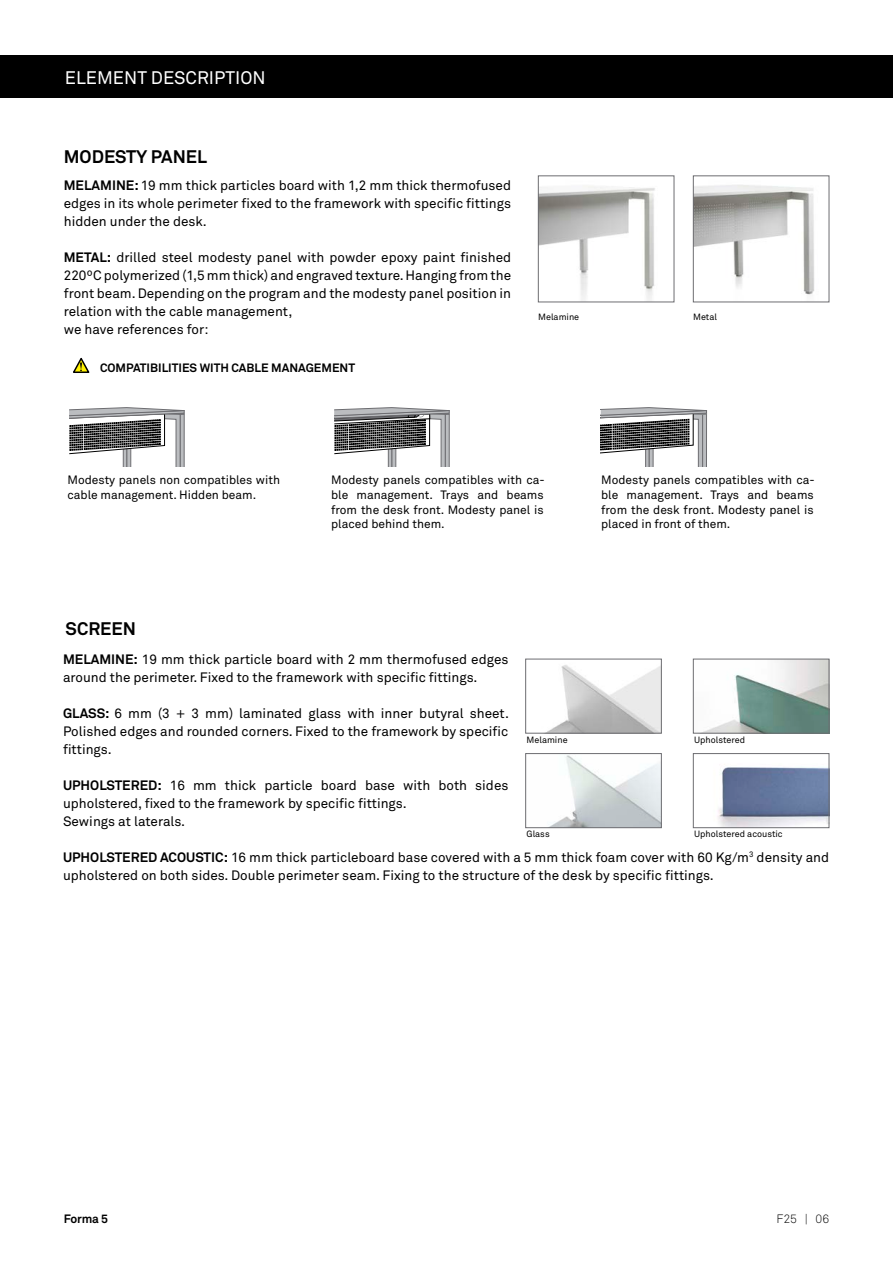
<style>
.page{position:relative;width:893px;height:1263px;background:#fff}
.page>*{position:absolute;margin:0;border:0;box-sizing:border-box;transform-origin:0 0}
.t1{font:700 18px "Akkurat";color:#000}
.t2{font:18px "Akkurat";color:#fff}
.t3{font:13.5px/18px "Akkurat";color:#000}
.t4{font:12px/14.7px "Akkurat";color:#000;text-align:justify}
.t5{font:700 12px "Akkurat";color:#000}
.t6{font:300 12px "Akkurat";color:#000}
.t7{font:9px "Akkurat";color:#000}
.s1{font-weight:700}
</style>
<div class="page">
<img style="left:548px;top:665px;width:112px;height:66px">
<div style="left:525px;top:659px;width:137px;height:74px;border:1px solid #6d6d71"></div>
<img style="left:550px;top:755px;width:110px;height:71px">
<div style="left:525px;top:753px;width:137px;height:75px;border:1px solid #6d6d71"></div>
<img style="left:706px;top:661px;width:121px;height:70px">
<div style="left:693px;top:659px;width:136px;height:74px;border:1px solid #6d6d71"></div>
<img style="left:717px;top:767px;width:110px;height:59px">
<div style="left:693px;top:753px;width:136px;height:75px;border:1px solid #6d6d71"></div>
<div style="left:0;top:55px;width:893px;height:43px;background:#000"></div>
<img style="left:695px;top:185px;width:119px;height:110px">
<img style="left:540px;top:185px;width:115px;height:115px">
<div style="left:538px;top:176px;width:136px;height:126px;border:1px solid #6d6d71"></div>
<svg style="left:73px;top:357px;width:17px;height:16px"></svg>
<svg style="left:69px;top:407px;width:116px;height:59px"></svg>
<svg style="left:334px;top:407px;width:116px;height:59px"></svg>
<svg style="left:601px;top:407px;width:106px;height:59px"></svg>
<h1 class="t2" style="left:65px;top:66px;width:202px">ELEMENT DESCRIPTION</h1>
<h1 class="t1" style="left:64px;top:146px;width:145px">MODESTY PANEL</h1>
<p class="t3" style="left:64px;top:176px;width:449px;text-align:justify"><span class="s1">MELAMINE:</span> 19 mm thick particles board with 1,2 mm thick thermofused edges in its whole perimeter fixed to the framework with specific fittings hidden under the desk.</p>
<p class="t3" style="left:64px;top:248px;width:449px"><span class="s1">METAL:</span> drilled steel modesty panel with powder epoxy paint finished 220ºC polymerized (1,5 mm thick) and engraved texture. Hanging from the front beam. Depending on the program and the modesty panel position in relation with the cable management,<br>we have references for:</p>
<p class="t5" style="left:100px;top:360px;width:257px">COMPATIBILITIES WITH CABLE MANAGEMENT</p>
<p class="t7" style="left:538px;top:311px;width:43px">Melamine</p>
<p class="t7" style="left:693px;top:311px;width:25px">Metal</p>
<p class="t4" style="left:68px;top:472px;width:214px">Modesty panels non compatibles with cable management. Hidden beam.</p>
<p class="t4" style="left:331px;top:472px;width:215px">Modesty panels compatibles with ca&shy;ble management. Trays and beams from the desk front. Modesty panel is placed behind them.</p>
<p class="t4" style="left:601px;top:472px;width:215px">Modesty panels compatibles with ca&shy;ble management. Trays and beams from the desk front. Modesty panel is placed in front of them.</p>
<h1 class="t1" style="left:66px;top:618px;width:72px">SCREEN</h1>
<p class="t3" style="left:63px;top:650px;width:447px"><span class="s1">MELAMINE:</span> 19 mm thick particle board with 2 mm thermofused edges around the perimeter. Fixed to the framework with specific fittings.</p>
<p class="t3" style="left:63px;top:704px;width:448px;text-align:justify"><span class="s1">GLASS:</span> 6 mm (3 + 3 mm) laminated glass with inner butyral sheet.<br>Polished edges and rounded corners. Fixed to the framework by specific fittings.</p>
<p class="t3" style="left:63px;top:776px;width:447px"><span class="s1">UPHOLSTERED:</span> 16 mm thick particle board base with both sides upholstered, fixed to the framework by specific fittings.<br>Sewings at laterals.</p>
<p class="t3" style="left:63px;top:848px;width:768px"><span class="s1">UPHOLSTERED ACOUSTIC:</span> 16 mm thick particleboard base covered with a 5 mm thick foam cover with 60 Kg/m<sup>3</sup> density and upholstered on both sides. Double perimeter seam. Fixing to the structure of the desk by specific fittings.</p>
<p class="t7" style="left:526px;top:734px;width:43px">Melamine</p>
<p class="t7" style="left:694px;top:734px;width:53px">Upholstered</p>
<p class="t7" style="left:526px;top:828px;width:25px">Glass</p>
<p class="t7" style="left:694px;top:828px;width:90px">Upholstered acoustic</p>
<p class="t5" style="left:64px;top:1211px;width:46px">Forma 5</p>
<p class="t6" style="left:776px;top:1211px;width:54px">F25 | 06</p>
</div>
